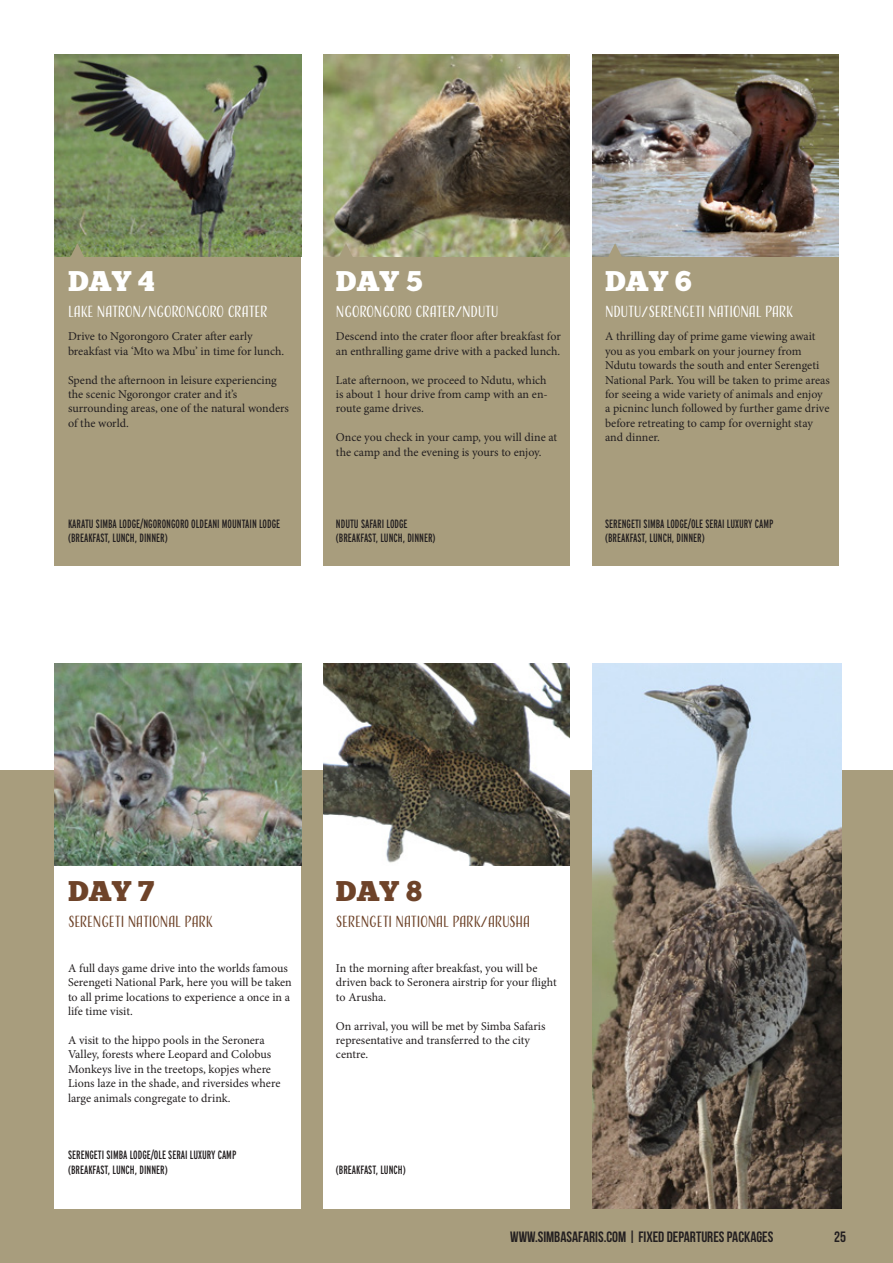
<style>
.page{position:relative;width:893px;height:1263px;background:#fff}
.page>*{position:absolute;margin:0;border:0;box-sizing:border-box;transform-origin:0 0}
.t1{font:28.5px "Chunk Five";color:#fff}
.t2{font:28.5px "Chunk Five";color:#6e4329}
.t3{font:15px "Adorn S Condensed Sans";letter-spacing:-.02em;color:#fff}
.t4{font:15px "Adorn S Condensed Sans";letter-spacing:-.02em;color:#6e4329}
.t5{font:15px "Bebas Neue";color:#231f20}
.t6{font:12px/14.4px "Minion Pro";letter-spacing:-.005em;color:#231f20}
.t7{font:12px/14.4px "Interstate Compressed";color:#231f20}
</style>
<div class="page">
<div style="left:0;top:770px;width:893px;height:493px;background:#a89d7d"></div>
<div style="left:55px;top:865px;width:246px;height:344px;background:#fff"></div>
<img style="left:55px;top:663px;width:246px;height:202px">
<div style="left:55px;top:256px;width:246px;height:310px;background:#a89d7d"></div>
<div style="left:323px;top:256px;width:247px;height:310px;background:#a89d7d"></div>
<img style="left:55px;top:54px;width:246px;height:202px">
<img style="left:323px;top:54px;width:247px;height:202px">
<svg style="left:60px;top:243px;width:34px;height:14px"></svg>
<svg style="left:329px;top:243px;width:34px;height:14px"></svg>
<div style="left:592px;top:256px;width:247px;height:310px;background:#a89d7d"></div>
<img style="left:592px;top:54px;width:247px;height:202px">
<svg style="left:598px;top:243px;width:34px;height:14px"></svg>
<div style="left:323px;top:865px;width:247px;height:344px;background:#fff"></div>
<img style="left:323px;top:663px;width:247px;height:202px">
<svg style="left:329px;top:853px;width:34px;height:12px"></svg>
<img style="left:592px;top:663px;width:249px;height:546px">
<h1 class="t1" style="left:68px;top:264px;width:88px">DAY 4</h1>
<h1 class="t1" style="left:336px;top:264px;width:88px">DAY 5</h1>
<h1 class="t1" style="left:605px;top:264px;width:88px">DAY 6</h1>
<p class="t3" style="left:68px;top:302px;width:201px">LAKE NATRON/NGORONGORO CRATER</p>
<p class="t3" style="left:336px;top:302px;width:164px">NGORONGORO CRATER/NDUTU</p>
<p class="t3" style="left:605px;top:302px;width:190px">NDUTU/SERENGETI NATIONAL PARK</p>
<p class="t6" style="left:68px;top:329px;width:218px">Drive to Ngorongoro Crater after early breakfast via ‘Mto wa Mbu’ in time for lunch.</p>
<p class="t6" style="left:68px;top:373px;width:222px">Spend the afternoon in leisure experiencing the scenic Ngorongor crater and it’s surrounding areas, one of the natural wonders of the world.</p>
<p class="t6" style="left:336px;top:329px;width:226px">Descend into the crater floor after breakfast for an enthralling game drive with a packed lunch.</p>
<p class="t6" style="left:336px;top:373px;width:213px;text-align:justify">Late afternoon, we proceed to Ndutu, which is about 1 hour drive from camp with an en&shy;route game drives.</p>
<p class="t6" style="left:336px;top:430px;width:223px">Once you check in your camp, you will dine at the camp and the evening is yours to enjoy.</p>
<p class="t6" style="left:605px;top:329px;width:226px">A thrilling day of prime game viewing await you as you embark on your journey from Ndutu towards the south and enter Serengeti National Park. You will be taken to prime areas for seeing a wide variety of animals and enjoy a picninc lunch followed by further game drive before retreating to camp for overnight stay and dinner.</p>
<p class="t7" style="left:68px;top:516px;width:214px">KARATU SIMBA LODGE/NGORONGORO OLDEANI MOUNTAIN LODGE (BREAKFAST, LUNCH, DINNER)</p>
<p class="t7" style="left:336px;top:516px;width:101px">NDUTU SAFARI LODGE (BREAKFAST, LUNCH, DINNER)</p>
<p class="t7" style="left:605px;top:516px;width:170px">SERENGETI SIMBA LODGE/OLE SERAI LUXURY CAMP (BREAKFAST, LUNCH, DINNER)</p>
<h1 class="t2" style="left:68px;top:873px;width:88px">DAY 7</h1>
<h1 class="t2" style="left:336px;top:873px;width:88px">DAY 8</h1>
<p class="t4" style="left:68px;top:912px;width:146px">SERENGETI NATIONAL PARK</p>
<p class="t4" style="left:336px;top:912px;width:196px">SERENGETI NATIONAL PARK/ARUSHA</p>
<p class="t6" style="left:68px;top:961px;width:225px">A full days game drive into the worlds famous Serengeti National Park, here you will be taken to all prime locations to experience a once in a life time visit.</p>
<p class="t6" style="left:68px;top:1033px;width:214px">A visit to the hippo pools in the Seronera Valley, forests where Leopard and Colobus Monkeys live in the treetops, kopjes where Lions laze in the shade, and riversides where large animals congregate to drink.</p>
<p class="t6" style="left:336px;top:961px;width:222px">In the morning after breakfast, you will be driven back to Seronera airstrip for your flight to Arusha.</p>
<p class="t6" style="left:336px;top:1018px;width:211px">On arrival, you will be met by Simba Safaris representative and transferred to the city centre.</p>
<p class="t7" style="left:68px;top:1148px;width:170px">SERENGETI SIMBA LODGE/OLE SERAI LUXURY CAMP (BREAKFAST, LUNCH, DINNER)</p>
<p class="t7" style="left:336px;top:1162px;width:71px">(BREAKFAST, LUNCH)</p>
<p class="t5" style="left:510px;top:1228px;width:265px">WWW.SIMBASAFARIS.COM | FIXED DEPARTURES PACKAGES</p>
<p class="t5" style="left:834px;top:1228px;width:13px">25</p>
</div>
